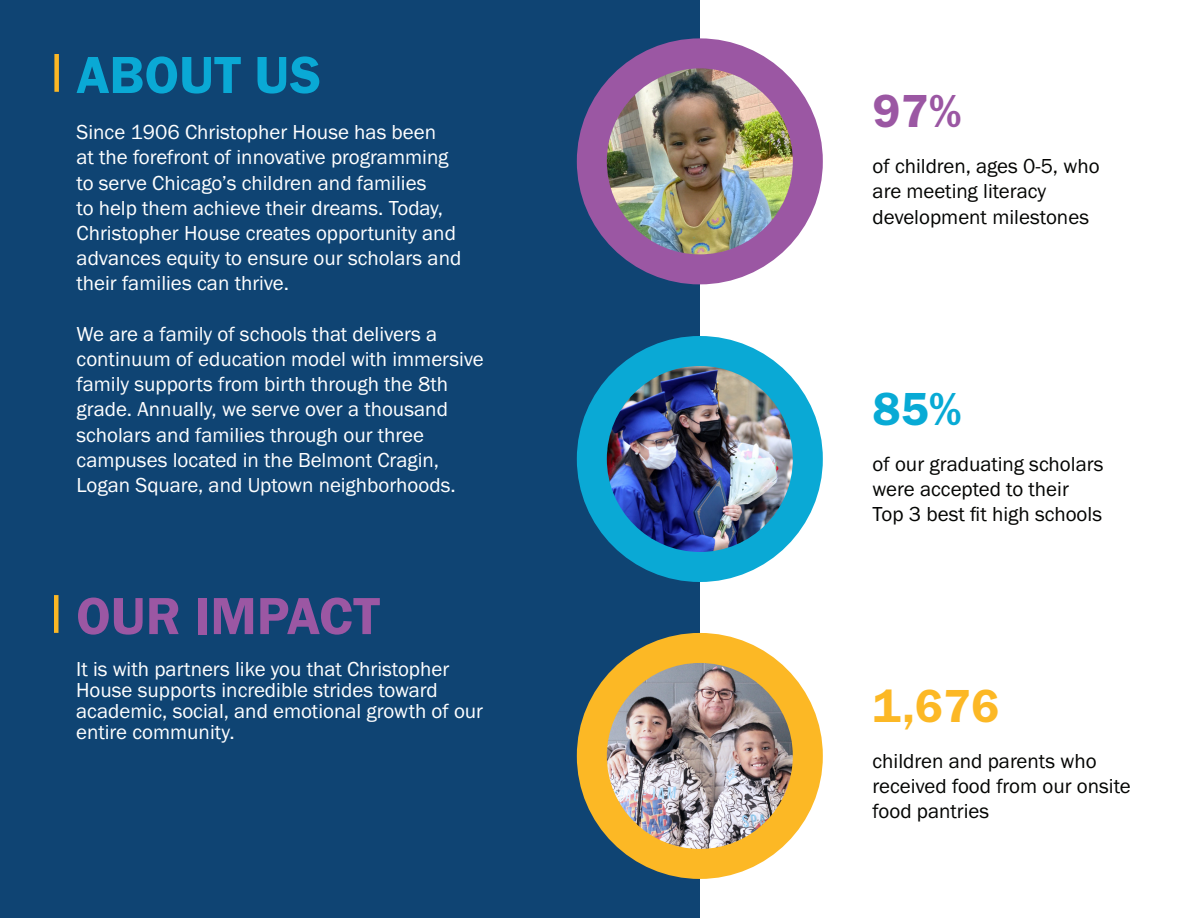
<style>
.page{position:relative;width:1188px;height:918px;background:#fff}
.page>*{position:absolute;margin:0;border:0;box-sizing:border-box;transform-origin:0 0}
.t1{font:54px "Franklin Gothic URW Dem";color:#9b57a3}
.t2{font:54px "Franklin Gothic URW Dem";color:#0aa9d5}
.t3{font:48px "Franklin Gothic URW Dem";color:#fcb825}
.t4{font:48px "Franklin Gothic URW Dem";color:#9b57a3}
.t5{font:48px "Franklin Gothic URW Dem";color:#08aad5}
.t6{font:21px/25.2px "Franklin Gothic URW Boo";color:#fff}
.t7{font:21px/25.2px "Franklin Gothic URW Boo";color:#040503}
</style>
<div class="page">
<div style="left:0;top:0;width:700px;height:918px;background:#0f4473"></div>
<div style="left:54px;top:54px;width:5px;height:38px;background:#fcb825"></div>
<hr style="left:54px;top:595px;width:4px;height:38px;background:#fcb825">
<img style="left:592px;top:53px;width:216px;height:216px;border-radius:108px">
<div style="left:577px;top:38px;width:246px;height:246px;border:30px solid #9b57a3;border-radius:50%"></div>
<img style="left:592px;top:351px;width:216px;height:216px;border-radius:108px">
<div style="left:577px;top:336px;width:246px;height:246px;border:30px solid #0aa9d5;border-radius:50%"></div>
<img style="left:592px;top:648px;width:216px;height:216px;border-radius:108px">
<div style="left:577px;top:633px;width:246px;height:246px;border:30px solid #fcb825;border-radius:50%"></div>
<p class="t2" style="left:77px;top:42px;width:246px">ABOUT US</p>
<p class="t6" style="left:77px;top:119px;width:386px">Since 1906 Christopher House has been<br>at the forefront of innovative programming to serve Chicago’s children and families<br>to help them achieve their dreams. Today, Christopher House creates opportunity and advances equity to ensure our scholars and their families can thrive.</p>
<p class="t6" style="left:77px;top:321px;width:409px">We are a family of schools that delivers a continuum of education model with immersive family supports from birth through the 8th grade. Annually, we serve over a thousand scholars and families through our three campuses located in the Belmont Cragin, Logan Square, and Uptown neighborhoods.</p>
<p class="t1" style="left:76px;top:583px;width:305px">OUR IMPACT</p>
<p class="t6" style="left:76px;top:658px;width:409px;line-height:21px">It is with partners like you that Christopher House supports incredible strides toward academic, social, and emotional growth of our entire community.</p>
<p class="t4" style="left:873px;top:81px;width:91px">97%</p>
<p class="t7" style="left:873px;top:153px;width:228px">of children, ages 0-5, who</p>
<p class="t7" style="left:873px;top:178px;width:218px">are meeting literacy development milestones</p>
<p class="t5" style="left:873px;top:379px;width:91px">85%</p>
<p class="t7" style="left:873px;top:451px;width:233px">of our graduating scholars</p>
<p class="t7" style="left:873px;top:476px;width:198px">were accepted to their</p>
<p class="t7" style="left:873px;top:501px;width:231px">Top 3 best fit high schools</p>
<p class="t3" style="left:873px;top:676px;width:128px">1,676</p>
<p class="t7" style="left:873px;top:748px;width:226px">children and parents who</p>
<p class="t7" style="left:873px;top:773px;width:260px">received food from our onsite</p>
<p class="t7" style="left:873px;top:798px;width:118px">food pantries</p>
</div>
